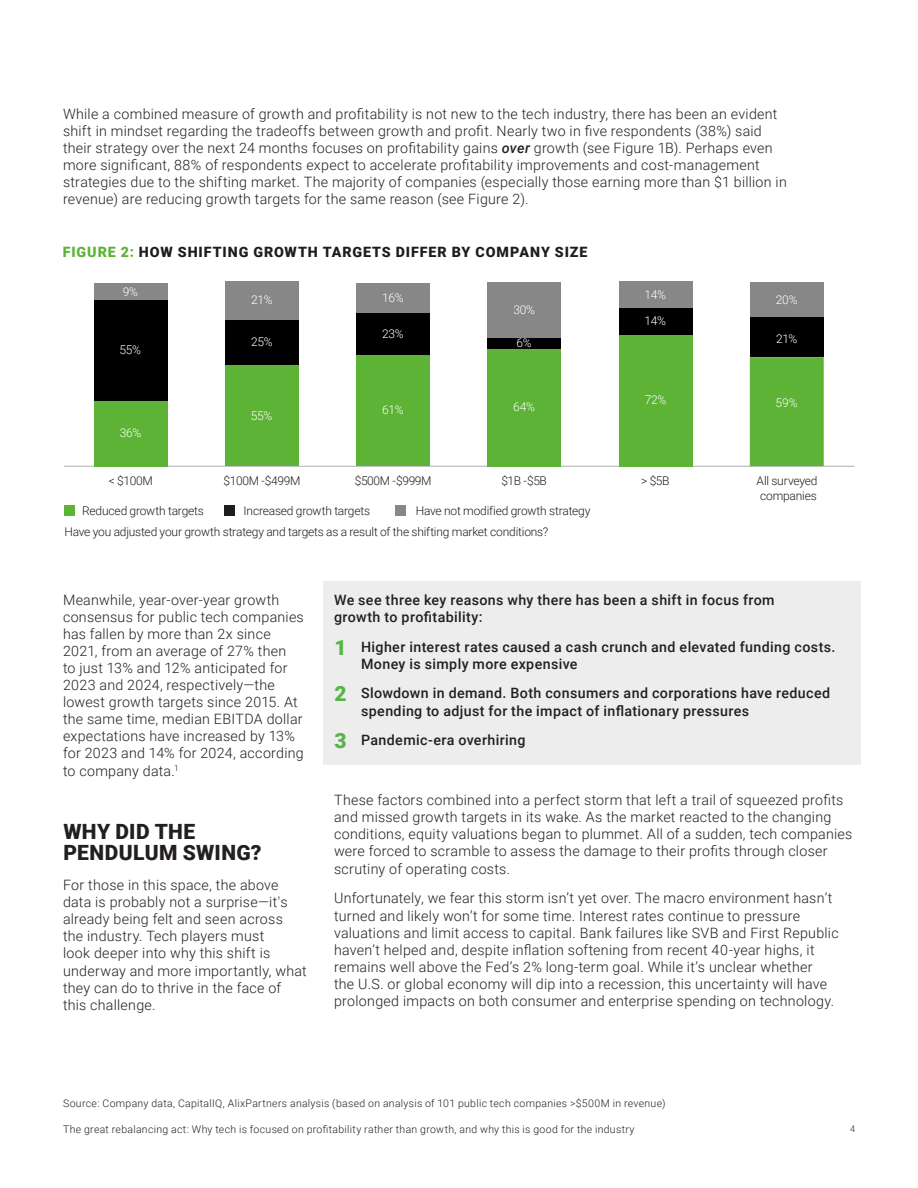
<style>
.page{position:relative;width:918px;height:1188px;background:#fff}
.page>*{position:absolute;margin:0;border:0;box-sizing:border-box;transform-origin:0 0}
.Subheading_2{font:900 21px/21px "Roboto";letter-spacing:.02em;color:#231f20}
.Subheading_2-2{font:900 21px "Roboto";color:#57b447}
.Body{font:300 14.25px/17.1px "Roboto";letter-spacing:.02em;color:#231f20}
.Body-2{font:500 14.25px/17.1px "Roboto";letter-spacing:.025em;color:#231f20}
.t1{font:900 14.25px "Roboto";letter-spacing:.065em;color:#1d1d1b}
.t2{font:300 12px/14.4px "Roboto";letter-spacing:-.015em;color:#1d1d1b}
.t3{font:300 12px "Roboto";letter-spacing:-.025em;color:#fff}
.Note{font:300 10.5px "Roboto";letter-spacing:.03em;color:#231f20}
.t4{font:300 9px "Roboto";color:#231f20}
.s1{font-weight:500;font-style:italic}
.s2{color:#5cb335}
</style>
<div class="page">
<div style="left:323px;top:581px;width:538px;height:184px;background:#ededed"></div>
<div style="left:64px;top:506px;width:10px;height:10px;background:#5cb335"></div>
<div style="left:395px;top:506px;width:10px;height:10px;background:#878787"></div>
<div style="left:224px;top:506px;width:10px;height:10px;background:#1d1d1b"></div>
<hr style="left:64px;top:466px;width:790px;height:1px;background:#adafb2">
<div style="left:94px;top:400px;width:74px;height:66px;background:#5cb335"></div>
<div style="left:94px;top:300px;width:74px;height:100px;background:#000"></div>
<div style="left:94px;top:284px;width:74px;height:16px;background:#878787"></div>
<div style="left:225px;top:365px;width:74px;height:101px;background:#5cb335"></div>
<div style="left:225px;top:320px;width:74px;height:45px;background:#000"></div>
<div style="left:225px;top:281px;width:74px;height:39px;background:#878787"></div>
<div style="left:356px;top:354px;width:74px;height:112px;background:#5cb335"></div>
<div style="left:356px;top:313px;width:74px;height:41px;background:#000"></div>
<div style="left:356px;top:283px;width:74px;height:30px;background:#878787"></div>
<div style="left:487px;top:349px;width:74px;height:117px;background:#5cb335"></div>
<div style="left:487px;top:338px;width:74px;height:11px;background:#000"></div>
<div style="left:487px;top:282px;width:74px;height:56px;background:#878787"></div>
<div style="left:619px;top:334px;width:73px;height:132px;background:#5cb335"></div>
<div style="left:619px;top:308px;width:73px;height:26px;background:#000"></div>
<div style="left:619px;top:282px;width:73px;height:26px;background:#878787"></div>
<div style="left:750px;top:357px;width:74px;height:109px;background:#5cb335"></div>
<div style="left:750px;top:316px;width:74px;height:41px;background:#000"></div>
<div style="left:750px;top:282px;width:74px;height:34px;background:#878787"></div>
<p class="Body" style="left:63px;top:105px;width:725px">While a combined measure of growth and profitability is not new to the tech industry, there has been an evident shift in mindset regarding the tradeoffs between growth and profit. Nearly two in five respondents (38%) said their strategy over the next 24 months focuses on profitability gains <span class="s1">over</span> growth (see Figure 1B). Perhaps even more significant, 88% of respondents expect to accelerate profitability improvements and cost-management strategies due to the shifting market. The majority of companies (especially those earning more than $1 billion in revenue) are reducing growth targets for the same reason (see Figure 2).</p>
<p class="t1" style="left:63px;top:242px;width:526px"><span class="s2">FIGURE 2:</span> HOW SHIFTING GROWTH TARGETS DIFFER BY COMPANY SIZE</p>
<p class="t3" style="left:123px;top:283px;width:17px">9%</p>
<p class="t3" style="left:120px;top:341px;width:23px">55%</p>
<p class="t3" style="left:120px;top:424px;width:23px">36%</p>
<p class="t3" style="left:251px;top:292px;width:23px">21%</p>
<p class="t3" style="left:382px;top:289px;width:23px">16%</p>
<p class="t3" style="left:513px;top:301px;width:23px">30%</p>
<p class="t3" style="left:251px;top:334px;width:23px">25%</p>
<p class="t3" style="left:382px;top:325px;width:23px">23%</p>
<p class="t3" style="left:517px;top:335px;width:17px">6%</p>
<p class="t3" style="left:251px;top:407px;width:23px">55%</p>
<p class="t3" style="left:382px;top:402px;width:23px">61%</p>
<p class="t3" style="left:513px;top:399px;width:23px">64%</p>
<p class="t2" style="left:109px;top:473px;width:45px">&lt; $100M</p>
<p class="t2" style="left:224px;top:473px;width:78px">$100M -$499M</p>
<p class="t2" style="left:355px;top:473px;width:78px">$500M -$999M</p>
<p class="t2" style="left:501px;top:473px;width:47px">$1B -$5B</p>
<p class="t2" style="left:82px;top:503px;width:123px">Reduced growth targets</p>
<p class="t2" style="left:244px;top:503px;width:128px">Increased growth targets</p>
<p class="t2" style="left:416px;top:503px;width:176px">Have not modified growth strategy</p>
<p class="t2" style="left:64px;top:524px;width:485px">Have you adjusted your growth strategy and targets as a result of the shifting market conditions?</p>
<p class="t3" style="left:644px;top:286px;width:23px">14%</p>
<p class="t3" style="left:644px;top:312px;width:23px">14%</p>
<p class="t3" style="left:776px;top:292px;width:23px">20%</p>
<p class="t3" style="left:776px;top:330px;width:22px">21%</p>
<p class="t3" style="left:645px;top:391px;width:23px">72%</p>
<p class="t3" style="left:776px;top:394px;width:23px">59%</p>
<p class="t2" style="left:641px;top:473px;width:30px">&gt; $5B</p>
<p class="t2" style="left:757px;top:473px;width:63px">All surveyed companies</p>
<p class="Body" style="left:63px;top:590px;width:242px">Meanwhile, year-over-year growth consensus for public tech companies has fallen by more than 2x since<br>2021, from an average of 27% then<br>to just 13% and 12% anticipated for<br>2023 and 2024, respectively—the lowest growth targets since 2015. At the same time, median EBITDA dollar expectations have increased by 13% for 2023 and 14% for 2024, according to company data.<sup>1</sup></p>
<p class="Subheading_2" style="left:63px;top:820px;width:200px">WHY DID THE<br>PENDULUM SWING?</p>
<p class="Body" style="left:63px;top:876px;width:245px">For those in this space, the above data is probably not a surprise—it's already being felt and seen across<br>the industry. Tech players must<br>look deeper into why this shift is underway and more importantly, what they can do to thrive in the face of this challenge.</p>
<p class="Body-2" style="left:334px;top:590px;width:442px">We see three key reasons why there has been a shift in focus from growth to profitability:</p>
<p class="Body-2" style="left:361px;top:637px;width:476px">Higher interest rates caused a cash crunch and elevated funding costs.<br>Money is simply more expensive</p>
<p class="Body-2" style="left:361px;top:684px;width:471px">Slowdown in demand. Both consumers and corporations have reduced spending to adjust for the impact of inflationary pressures</p>
<p class="Body-2" style="left:361px;top:731px;width:166px">Pandemic-era overhiring</p>
<p class="Subheading_2-2" style="left:334px;top:633px;width:14px">1</p>
<p class="Subheading_2-2" style="left:334px;top:679px;width:14px">2</p>
<p class="Subheading_2-2" style="left:334px;top:725px;width:14px">3</p>
<p class="Body" style="left:334px;top:791px;width:520px">These factors combined into a perfect storm that left a trail of squeezed profits and missed growth targets in its wake. As the market reacted to the changing conditions, equity valuations began to plummet. All of a sudden, tech companies were forced to scramble to assess the damage to their profits through closer scrutiny of operating costs.</p>
<p class="Body" style="left:334px;top:889px;width:506px">Unfortunately, we fear this storm isn’t yet over. The macro environment hasn’t turned and likely won’t for some time. Interest rates continue to pressure valuations and limit access to capital. Bank failures like SVB and First Republic haven’t helped and, despite inflation softening from recent 40-year highs, it remains well above the Fed’s 2% long-term goal. While it’s unclear whether<br>the U.S. or global economy will dip into a recession, this uncertainty will have prolonged impacts on both consumer and enterprise spending on technology.</p>
<p class="Note" style="left:63px;top:1096px;width:604px">Source: Company data, CapitalIQ, AlixPartners analysis (based on analysis of 101 public tech companies &gt;$500M in revenue)</p>
<p class="Note" style="left:63px;top:1122px;width:573px">The great rebalancing act: Why tech is focused on profitability rather than growth, and why this is good for the industry</p>
<p class="t4" style="left:850px;top:1122px;width:6px">4</p>
</div>
